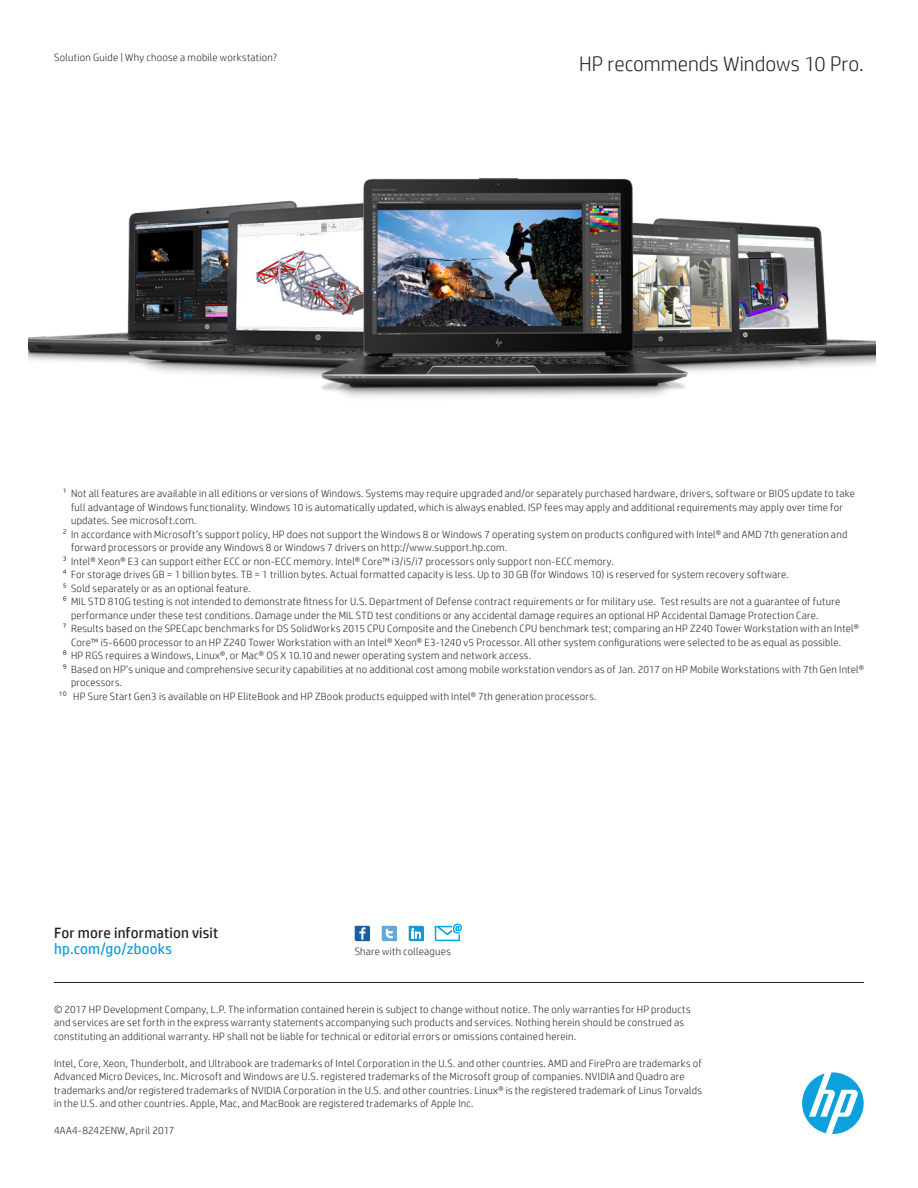
<style>
.page{position:relative;width:918px;height:1188px;background:#fff}
.page>*{position:absolute;margin:0;border:0;box-sizing:border-box;transform-origin:0 0}
.t1{font:300 21px "HP Simplified";color:#231f20}
.Call_to_action_10_11{font:15px "HP Simplified";letter-spacing:.01em;color:#231f20}
.Call_to_action_10_11-2{font:15px "HP Simplified";letter-spacing:.01em;color:#0ca0dd}
.Legal_7_9{font:300 10.5px/13.5px "HP Simplified";letter-spacing:.025em;color:#231f20}
</style>
<div class="page">
<svg style="left:802px;top:1072px;width:62px;height:62px"></svg>
<hr style="left:54px;top:982px;width:810px;height:1px;background:#231f20">
<svg style="left:355px;top:926px;width:15px;height:15px"></svg>
<svg style="left:382px;top:926px;width:15px;height:15px"></svg>
<svg style="left:409px;top:926px;width:15px;height:15px"></svg>
<svg style="left:435px;top:924px;width:27px;height:17px"></svg>
<img style="left:28px;top:178px;width:847px;height:219px">
<p class="Legal_7_9" style="left:54px;top:51px;width:224px">Solution Guide | Why choose a mobile workstation?</p>
<h1 class="t1" style="left:579px;top:50px;width:286px">HP recommends Windows 10 Pro.</h1>
<p class="Legal_7_9" style="left:71px;top:487px;width:785px;text-indent:-8px">1 Not all features are available in all editions or versions of Windows. Systems may require upgraded and/or separately purchased hardware, drivers, software or BIOS update to take full advantage of Windows functionality. Windows 10 is automatically updated, which is always enabled. ISP fees may apply and additional requirements may apply over time for updates. See microsoft.com.</p>
<p class="Legal_7_9" style="left:71px;top:527px;width:778px;text-indent:-8px">2 In accordance with Microsoft’s support policy, HP does not support the Windows 8 or Windows 7 operating system on products configured with Intel® and AMD 7th generation and forward processors or provide any Windows 8 or Windows 7 drivers on http://www.support.hp.com.</p>
<p class="Legal_7_9" style="left:63px;top:554px;width:553px">3 Intel® Xeon® E3 can support either ECC or non-ECC memory. Intel® Core™ i3/i5/i7 processors only support non-ECC memory.</p>
<p class="Legal_7_9" style="left:63px;top:568px;width:728px">4 For storage drives GB = 1 billion bytes. TB = 1 trillion bytes. Actual formatted capacity is less. Up to 30 GB (for Windows 10) is reserved for system recovery software.</p>
<p class="Legal_7_9" style="left:63px;top:581px;width:190px">5 Sold separately or as an optional feature.</p>
<p class="Legal_7_9" style="left:71px;top:595px;width:771px;text-indent:-8px">6 MIL STD 810G testing is not intended to demonstrate fitness for U.S. Department of Defense contract requirements or for military use. Test results are not a guarantee of future performance under these test conditions. Damage under the MIL STD test conditions or any accidental damage requires an optional HP Accidental Damage Protection Care.</p>
<p class="Legal_7_9" style="left:71px;top:622px;width:789px;text-indent:-8px">7 Results based on the SPECapc benchmarks for DS SolidWorks 2015 CPU Composite and the Cinebench CPU benchmark test; comparing an HP Z240 Tower Workstation with an Intel®<br>Core™ i5-6600 processor to an HP Z240 Tower Workstation with an Intel® Xeon® E3-1240 v5 Processor. All other system configurations were selected to be as equal as possible.</p>
<p class="Legal_7_9" style="left:63px;top:649px;width:470px">8 HP RGS requires a Windows, Linux®, or Mac® OS X 10.10 and newer operating system and network access.</p>
<p class="Legal_7_9" style="left:71px;top:662px;width:794px;text-indent:-8px">9 Based on HP’s unique and comprehensive security capabilities at no additional cost among mobile workstation vendors as of Jan. 2017 on HP Mobile Workstations with 7th Gen Intel® processors.</p>
<p class="Legal_7_9" style="left:59px;top:689px;width:539px">10 HP Sure Start Gen3 is available on HP EliteBook and HP ZBook products equipped with Intel® 7th generation processors.</p>
<p class="Call_to_action_10_11" style="left:54px;top:923px;width:166px">For more information visit</p>
<p class="Call_to_action_10_11-2" style="left:54px;top:939px;width:119px">hp.com/go/zbooks</p>
<p class="Legal_7_9" style="left:355px;top:944px;width:98px">Share with colleagues</p>
<p class="Legal_7_9" style="left:54px;top:1002px;width:638px">© 2017 HP Development Company, L.P. The information contained herein is subject to change without notice. The only warranties for HP products</p>
<p class="Legal_7_9" style="left:54px;top:1015px;width:632px">and services are set forth in the express warranty statements accompanying such products and services. Nothing herein should be construed as</p>
<p class="Legal_7_9" style="left:54px;top:1029px;width:524px">constituting an additional warranty. HP shall not be liable for technical or editorial errors or omissions contained herein.</p>
<p class="Legal_7_9" style="left:54px;top:1056px;width:649px">Intel, Core, Xeon, Thunderbolt, and Ultrabook are trademarks of Intel Corporation in the U.S. and other countries. AMD and FirePro are trademarks of</p>
<p class="Legal_7_9" style="left:54px;top:1069px;width:632px">Advanced Micro Devices, Inc. Microsoft and Windows are U.S. registered trademarks of the Microsoft group of companies. NVIDIA and Quadro are</p>
<p class="Legal_7_9" style="left:54px;top:1083px;width:650px">trademarks and/or registered trademarks of NVIDIA Corporation in the U.S. and other countries. Linux® is the registered trademark of Linus Torvalds</p>
<p class="Legal_7_9" style="left:54px;top:1096px;width:421px">in the U.S. and other countries. Apple, Mac, and MacBook are registered trademarks of Apple Inc.</p>
<p class="Legal_7_9" style="left:54px;top:1123px;width:122px">4AA4-8242ENW, April 2017</p>
</div>
